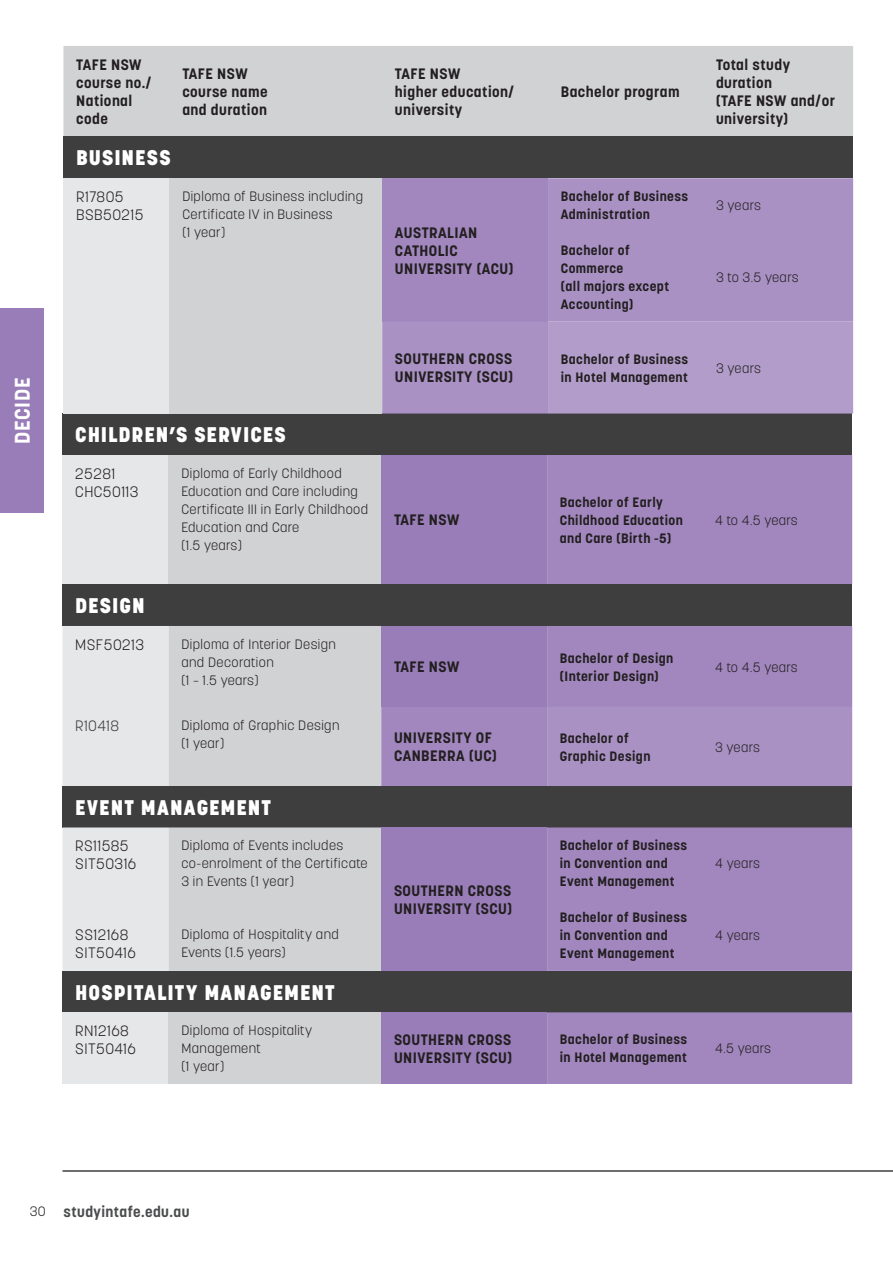
<style>
.page{position:relative;width:893px;height:1263px;background:#fff}
.page>*{position:absolute;margin:0;border:0;box-sizing:border-box;transform-origin:0 0}
.t1{font:800 21px "Korolev";letter-spacing:.045em;color:#fff}
.t2{font:700 21px "Korolev";letter-spacing:.03em;color:#fff}
.t3{font:700 15px/18px "Korolev";letter-spacing:.03em;color:#231f20}
.t4{font:300 15px/18px "Korolev";letter-spacing:.03em;color:#231f20}
.t5{font:700 15px "Korolev";letter-spacing:.03em;color:#4b4c4d}
.t6{font:300 15px "Korolev";letter-spacing:.03em;color:#3e3e3f}
.t7{font:300 13.5px/18px "Korolev";letter-spacing:.03em;color:#231f20}
.t8{font:700 13.5px/18px "Korolev";letter-spacing:.03em;color:#231f20}
.s1{font-weight:300;font-size:13.5px;color:#231f20}
</style>
<div class="page">
<hr style="left:63px;top:1170px;width:830px;height:2px;background:#3e3e3f">
<div style="left:63px;top:414px;width:789px;height:41px;background:#3e3e3f"></div>
<div style="left:63px;top:455px;width:106px;height:129px;background:#e6e7e9"></div>
<div style="left:169px;top:455px;width:212px;height:129px;background:#d1d2d4"></div>
<div style="left:381px;top:455px;width:166px;height:129px;background:#997db8"></div>
<div style="left:547px;top:455px;width:305px;height:129px;background:#a187be"></div>
<div style="left:63px;top:46px;width:790px;height:91px;background:#d1d2d4"></div>
<div style="left:63px;top:584px;width:789px;height:42px;background:#3e3e3f"></div>
<svg style="left:63px;top:626px;width:318px;height:160px"></svg>
<svg style="left:381px;top:626px;width:471px;height:160px;fill:#a187be"></svg>
<div style="left:547px;top:707px;width:305px;height:79px;background:#a991c4"></div>
<div style="left:63px;top:971px;width:789px;height:41px;background:#3e3e3f"></div>
<div style="left:63px;top:1012px;width:106px;height:72px;background:#e6e7e9"></div>
<div style="left:169px;top:1012px;width:212px;height:72px;background:#d1d2d4"></div>
<div style="left:381px;top:1012px;width:166px;height:72px;background:#997db8"></div>
<div style="left:547px;top:1012px;width:305px;height:72px;background:#a187be"></div>
<div style="left:63px;top:137px;width:790px;height:41px;background:#3e3e3f"></div>
<div style="left:63px;top:178px;width:107px;height:236px;background:#e6e7e9"></div>
<div style="left:170px;top:178px;width:212px;height:236px;background:#d1d2d4"></div>
<svg style="left:382px;top:178px;width:471px;height:236px;fill:#a991c4"></svg>
<div style="left:548px;top:322px;width:305px;height:92px;background:#b29dca"></div>
<div style="left:63px;top:786px;width:789px;height:41px;background:#3e3e3f"></div>
<svg style="left:63px;top:827px;width:318px;height:144px"></svg>
<div style="left:381px;top:827px;width:166px;height:144px;background:#997db8"></div>
<div style="left:547px;top:827px;width:305px;height:144px;background:#a187be"></div>
<div style="left:0;top:309px;width:43px;height:204px;background:#997db8"></div>
<h1 class="t2" style="left:9px;top:444px;width:68px;rotate:-90deg">DECIDE</h1>
<p class="t3" style="left:76px;top:56px;width:77px">TAFE NSW course no./<br>National code</p>
<p class="t3" style="left:182px;top:65px;width:87px">TAFE NSW course name and duration</p>
<p class="t3" style="left:395px;top:65px;width:121px">TAFE NSW<br>higher education/ university</p>
<h1 class="t1" style="left:76px;top:145px;width:96px">BUSINESS</h1>
<p class="t4" style="left:76px;top:188px;width:69px">R17805<br>BSB50215</p>
<p class="t7" style="left:182px;top:187px;width:182px">Diploma of Business including<br>Certificate IV in Business<br>(1 year)</p>
<p class="t3" style="left:395px;top:223px;width:120px">AUSTRALIAN<br>CATHOLIC<br>UNIVERSITY (ACU)</p>
<p class="t3" style="left:561px;top:83px;width:120px">Bachelor program</p>
<p class="t3" style="left:716px;top:56px;width:121px">Total study duration<br>(TAFE NSW and/or university)</p>
<p class="t8" style="left:561px;top:187px;width:129px">Bachelor of Business<br>Administration</p>
<p class="t7" style="left:716px;top:196px;width:46px">3 years</p>
<p class="t8" style="left:561px;top:241px;width:110px">Bachelor of<br>Commerce<br>(all majors except<br>Accounting)</p>
<p class="t7" style="left:716px;top:268px;width:84px">3 to 3.5 years</p>
<h1 class="t1" style="left:75px;top:422px;width:212px">CHILDREN’S SERVICES</h1>
<p class="t4" style="left:75px;top:465px;width:65px">25281<br>CHC50113</p>
<p class="t7" style="left:181px;top:464px;width:188px">Diploma of Early Childhood<br>Education and Care including<br>Certificate III in Early Childhood<br>Education and Care<br>(1.5 years)</p>
<h1 class="t1" style="left:75px;top:593px;width:71px">DESIGN</h1>
<p class="t4" style="left:75px;top:636px;width:70px">MSF50213</p>
<p class="t7" style="left:181px;top:635px;width:156px">Diploma of Interior Design and Decoration<br>(1 – 1.5 years)</p>
<p class="t6" style="left:75px;top:716px;width:45px">R10418</p>
<p class="t7" style="left:181px;top:716px;width:160px">Diploma of Graphic Design (1 year)</p>
<p class="t3" style="left:395px;top:350px;width:120px">SOUTHERN CROSS<br>UNIVERSITY (SCU)</p>
<p class="t8" style="left:561px;top:350px;width:129px">Bachelor of Business in Hotel Management</p>
<p class="t7" style="left:716px;top:359px;width:46px">3 years</p>
<p class="t3" style="left:394px;top:511px;width:67px">TAFE NSW</p>
<p class="t8" style="left:560px;top:493px;width:124px">Bachelor of Early<br>Childhood Education and Care (Birth -5)</p>
<p class="t7" style="left:715px;top:511px;width:84px">4 to 4.5 years</p>
<p class="t3" style="left:394px;top:658px;width:67px">TAFE NSW</p>
<p class="t8" style="left:560px;top:649px;width:115px">Bachelor of Design (Interior Design)</p>
<p class="t7" style="left:715px;top:658px;width:84px">4 to 4.5 years</p>
<p class="t3" style="left:394px;top:729px;width:104px">UNIVERSITY OF<br>CANBERRA (UC)</p>
<p class="t8" style="left:560px;top:729px;width:92px">Bachelor of<br>Graphic Design</p>
<p class="t7" style="left:715px;top:738px;width:46px">3 years</p>
<h1 class="t1" style="left:75px;top:794px;width:197px">EVENT MANAGEMENT</h1>
<p class="t4" style="left:75px;top:837px;width:63px">RS11585<br>SIT50316</p>
<p class="t7" style="left:181px;top:836px;width:188px">Diploma of Events includes co-enrolment of the Certificate<br>3 in Events (1 year)</p>
<p class="t8" style="left:560px;top:837px;width:129px">Bachelor of Business in Convention and<br>Event Management</p>
<p class="t7" style="left:715px;top:855px;width:47px">4 years</p>
<p class="t3" style="left:394px;top:881px;width:120px">SOUTHERN CROSS<br>UNIVERSITY (SCU)</p>
<p class="t8" style="left:560px;top:908px;width:129px">Bachelor of Business in Convention and<br>Event Management</p>
<p class="t7" style="left:181px;top:925px;width:159px">Diploma of Hospitality and<br>Events (1.5 years)</p>
<p class="t4" style="left:75px;top:926px;width:55px">SS12168</p>
<p class="t7" style="left:715px;top:926px;width:47px">4 years</p>
<p class="t4" style="left:75px;top:944px;width:62px">SIT50416</p>
<h1 class="t1" style="left:75px;top:979px;width:261px">HOSPITALITY MANAGEMENT</h1>
<p class="t4" style="left:75px;top:1022px;width:62px">RN12168<br>SIT50416</p>
<p class="t7" style="left:181px;top:1021px;width:132px">Diploma of Hospitality<br>Management<br>(1 year)</p>
<p class="t3" style="left:394px;top:1030px;width:120px">SOUTHERN CROSS<br>UNIVERSITY (SCU)</p>
<p class="t8" style="left:560px;top:1030px;width:129px">Bachelor of Business in Hotel Management</p>
<p class="t7" style="left:715px;top:1039px;width:57px">4.5 years</p>
<p class="t5" style="left:30px;top:1202px;width:161px"><span class="s1">30</span> studyintafe.edu.au</p>
</div>
